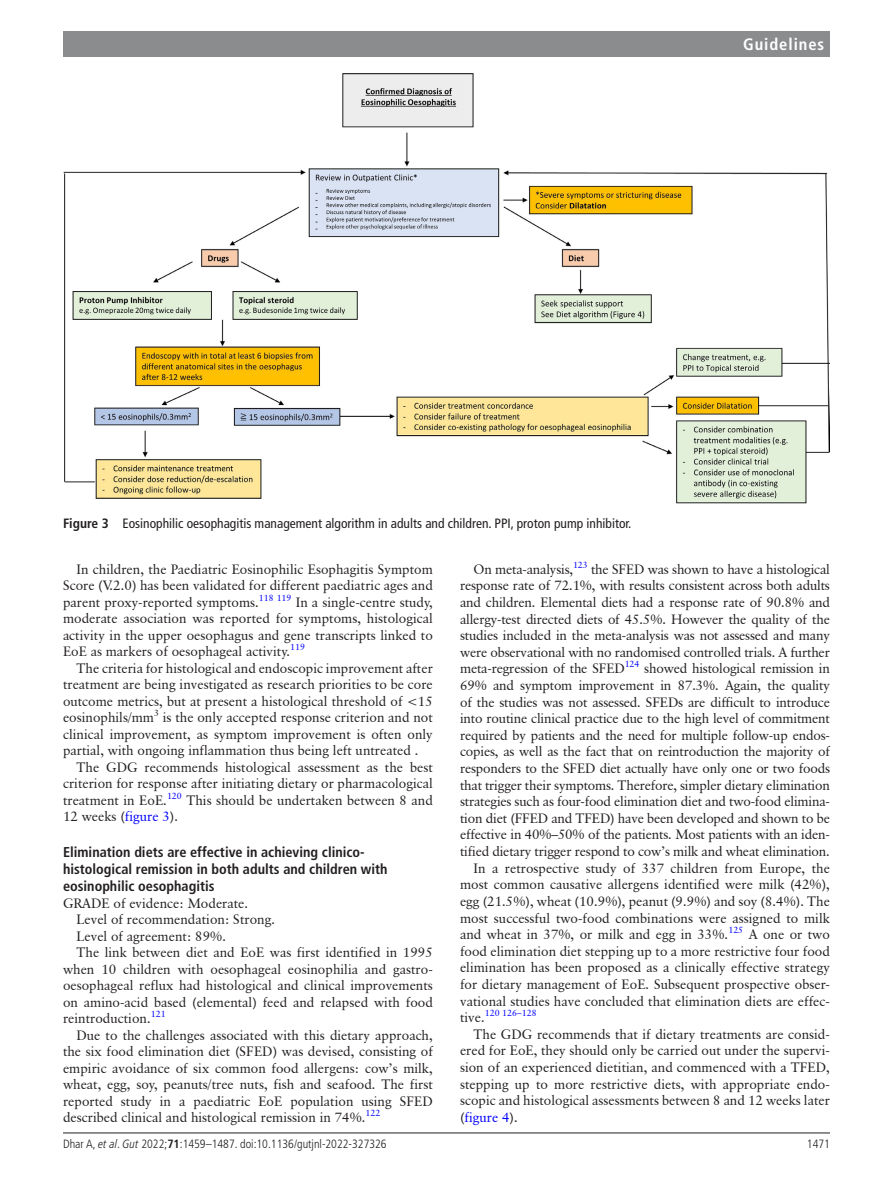
<style>
.page{position:relative;width:893px;height:1191px;background:#fff}
.page>*{position:absolute;margin:0;border:0;box-sizing:border-box;transform-origin:0 0}
.t1{font:700 condensed 16.5px "Frutiger LT Pro";letter-spacing:.055em;color:#fff}
.t2{font:700 condensed 14.25px/17.2px "Frutiger LT Pro";color:#231f20}
.t3{font:13.5px/16.5px "Classical Garamond BT";color:#231f20;text-align:justify}
.t4{font:condensed 13.5px "Frutiger LT Pro";color:#231f20}
.t5{font:300 condensed 12px "Frutiger LT Pro";color:#231f20}
.t6{font:9px "Classical Garamond BT";color:#00f}
.s1{font-weight:700}
.s2{color:#00f}
.s3{font-style:italic}
</style>
<div class="page">
<hr style="left:63px;top:1132px;width:767px;height:1px;background:#231f20">
<div style="left:63px;top:31px;width:767px;height:25px;background:#8a8c8e"></div>
<img style="left:63px;top:73px;width:767px;height:431px">
<p class="t1" style="left:743px;top:34px;width:83px">Guidelines</p>
<p class="t4" style="left:63px;top:515px;width:570px"><span class="s1">Figure 3</span> Eosinophilic oesophagitis management algorithm in adults and children. PPI, proton pump inhibitor.</p>
<p class="t3" style="left:63px;top:560px;width:371px;text-indent:14px">In children, the Paediatric Eosinophilic Esophagitis Symptom Score (V.2.0) has been validated for different paediatric ages and parent proxy-reported symptoms.<sup>118</sup> <sup>119</sup> In a single-centre study, moderate association was reported for symptoms, histological activity in the upper oesophagus and gene transcripts linked to EoE as markers of oesophageal activity.<sup>119</sup></p>
<p class="t3" style="left:63px;top:659px;width:371px;text-indent:14px">The criteria for histological and endoscopic improvement after treatment are being investigated as research priorities to be core outcome metrics, but at present a histological threshold of &lt;15 eosinophils/mm<sup>3</sup> is the only accepted response criterion and not clinical improvement, as symptom improvement is often only partial, with ongoing inflammation thus being left untreated .</p>
<p class="t3" style="left:63px;top:758px;width:371px;text-indent:14px">The GDG recommends histological assessment as the best criterion for response after initiating dietary or pharmacological treatment in EoE.<sup>120</sup> This should be undertaken between 8 and 12 weeks (<span class="s2">figure 3</span>).</p>
<p class="t2" style="left:63px;top:843px;width:326px">Elimination diets are effective in achieving clinico&shy;histological remission in both adults and children with eosinophilic oesophagitis</p>
<p class="t3" style="left:63px;top:894px;width:187px">GRADE of evidence: Moderate.</p>
<p class="t3" style="left:76px;top:911px;width:200px">Level of recommendation: Strong.</p>
<p class="t3" style="left:76px;top:927px;width:151px">Level of agreement: 89%.</p>
<p class="t3" style="left:76px;top:944px;width:358px">The link between diet and EoE was first identified in 1995</p>
<p class="t3" style="left:63px;top:960px;width:371px">when 10 children with oesophageal eosinophilia and gastro-</p>
<p class="t3" style="left:63px;top:977px;width:371px">oesophageal reflux had histological and clinical improvements</p>
<p class="t3" style="left:63px;top:993px;width:371px">on amino-acid based (elemental) feed and relapsed with food</p>
<p class="t3" style="left:63px;top:1010px;width:104px">reintroduction.<sup>121</sup></p>
<p class="t3" style="left:76px;top:1026px;width:358px">Due to the challenges associated with this dietary approach,</p>
<p class="t3" style="left:63px;top:1043px;width:371px">the six food elimination diet (SFED) was devised, consisting of</p>
<p class="t3" style="left:63px;top:1059px;width:371px">empiric avoidance of six common food allergens: cow’s milk,</p>
<p class="t3" style="left:63px;top:1076px;width:371px">wheat, egg, soy, peanuts/tree nuts, fish and seafood. The first</p>
<p class="t3" style="left:63px;top:1092px;width:371px">reported study in a paediatric EoE population using SFED</p>
<p class="t3" style="left:63px;top:1109px;width:319px">described clinical and histological remission in 74%.<sup>122</sup></p>
<p class="t3" style="left:474px;top:560px;width:101px">On meta-analysis,</p>
<p class="t6" style="left:573px;top:559px;width:16px">123</p>
<p class="t3" style="left:591px;top:560px;width:240px">the SFED was shown to have a histological</p>
<p class="t3" style="left:460px;top:577px;width:371px">response rate of 72.1%, with results consistent across both adults</p>
<p class="t3" style="left:460px;top:594px;width:371px">and children. Elemental diets had a response rate of 90.8% and</p>
<p class="t3" style="left:460px;top:610px;width:371px">allergy-test directed diets of 45.5%. However the quality of the</p>
<p class="t3" style="left:460px;top:627px;width:371px">studies included in the meta-analysis was not assessed and many</p>
<p class="t3" style="left:460px;top:643px;width:371px">were observational with no randomised controlled trials. A further</p>
<p class="t3" style="left:460px;top:660px;width:371px">meta-regression of the SFED<sup>124</sup> showed histological remission in</p>
<p class="t3" style="left:460px;top:677px;width:371px">69% and symptom improvement in 87.3%. Again, the quality</p>
<p class="t3" style="left:460px;top:693px;width:371px">of the studies was not assessed. SFEDs are difficult to introduce</p>
<p class="t3" style="left:460px;top:710px;width:371px">into routine clinical practice due to the high level of commitment</p>
<p class="t3" style="left:460px;top:726px;width:371px">required by patients and the need for multiple follow-up endos-</p>
<p class="t3" style="left:460px;top:743px;width:371px">copies, as well as the fact that on reintroduction the majority of</p>
<p class="t3" style="left:460px;top:760px;width:371px">responders to the SFED diet actually have only one or two foods</p>
<p class="t3" style="left:460px;top:776px;width:371px">that trigger their symptoms. Therefore, simpler dietary elimination</p>
<p class="t3" style="left:460px;top:793px;width:371px">strategies such as four-food elimination diet and two-food elimina-</p>
<p class="t3" style="left:460px;top:809px;width:371px">tion diet (FFED and TFED) have been developed and shown to be</p>
<p class="t3" style="left:460px;top:826px;width:371px">effective in 40%–50% of the patients. Most patients with an iden-</p>
<p class="t3" style="left:460px;top:843px;width:371px">tified dietary trigger respond to cow’s milk and wheat elimination.</p>
<p class="t3" style="left:474px;top:859px;width:358px">In a retrospective study of 337 children from Europe, the</p>
<p class="t3" style="left:460px;top:876px;width:371px">most common causative allergens identified were milk (42%),</p>
<p class="t3" style="left:460px;top:892px;width:371px">egg (21.5%), wheat (10.9%), peanut (9.9%) and soy (8.4%). The</p>
<p class="t3" style="left:460px;top:909px;width:371px">most successful two-food combinations were assigned to milk</p>
<p class="t3" style="left:460px;top:926px;width:371px">and wheat in 37%, or milk and egg in 33%.<sup>125</sup> A one or two</p>
<p class="t3" style="left:460px;top:942px;width:371px">food elimination diet stepping up to a more restrictive four food</p>
<p class="t3" style="left:460px;top:959px;width:371px">elimination has been proposed as a clinically effective strategy</p>
<p class="t3" style="left:460px;top:975px;width:371px">for dietary management of EoE. Subsequent prospective obser-</p>
<p class="t3" style="left:460px;top:992px;width:371px">vational studies have concluded that elimination diets are effec-</p>
<p class="t3" style="left:460px;top:1009px;width:26px">tive.</p>
<p class="t6" style="left:485px;top:1007px;width:53px">120 126–128</p>
<p class="t3" style="left:460px;top:1025px;width:371px;text-indent:14px">The GDG recommends that if dietary treatments are consid&shy;ered for EoE, they should only be carried out under the supervi&shy;sion of an experienced dietitian, and commenced with a TFED, stepping up to more restrictive diets, with appropriate endo&shy;scopic and histological assessments between 8 and 12 weeks later (<span class="s2">figure 4</span>).</p>
<p class="t5" style="left:63px;top:1136px;width:325px">Dhar A, <span class="s3">et al</span>. <span class="s3">Gut</span> 2022;<span class="s1">71</span>:1459–1487. doi:10.1136/gutjnl-2022-327326</p>
<p class="t5" style="left:807px;top:1136px;width:25px">1471</p>
</div>
